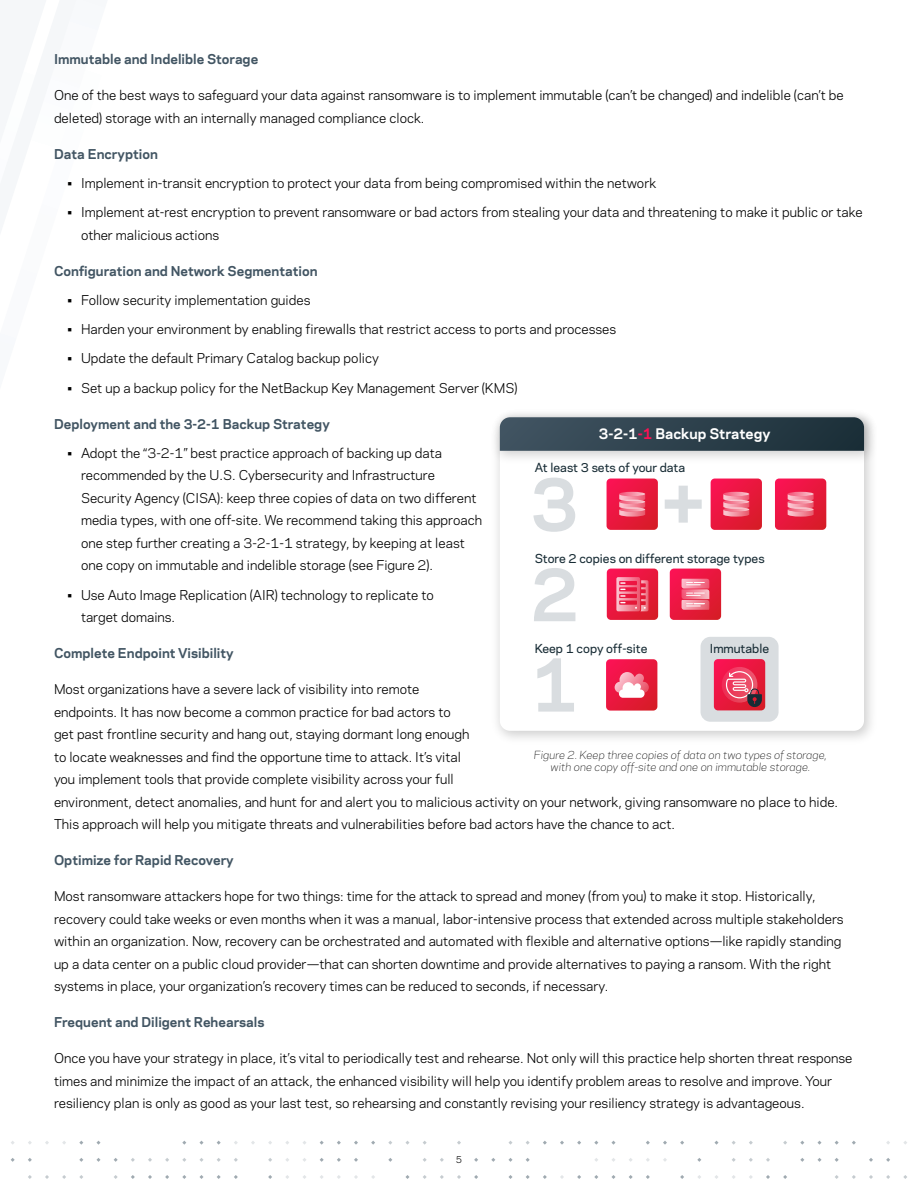
<style>
.page{position:relative;width:918px;height:1188px;background:#fff}
.page>*{position:absolute;margin:0;border:0;box-sizing:border-box;transform-origin:0 0}
.t1{font:700 68.4px "Polaris";color:#d9dde0}
.t2{font:700 13.65px "Polaris";color:#fff}
.Body_Copy{font:12.75px/22.5px "Polaris";color:#000}
.Paragraph_Subtitle{font:700 12.75px "Polaris";color:#425563}
.t3{font:500 11.7px "Polaris";color:#182c35}
.t4{font:italic 300 10.5px/12.6px "Polaris";color:#000;text-align:center}
.t5{font:9px "Polaris";color:#000}
.s1{color:#fc1255}
</style>
<div class="page">
<svg style="left:783px;top:1175px;width:4px;height:4px"></svg>
<svg style="left:766px;top:1158px;width:4px;height:4px"></svg>
<svg style="left:766px;top:1175px;width:4px;height:4px"></svg>
<svg style="left:749px;top:1158px;width:4px;height:4px"></svg>
<svg style="left:714px;top:1141px;width:5px;height:4px"></svg>
<svg style="left:697px;top:1158px;width:4px;height:4px"></svg>
<svg style="left:680px;top:1141px;width:4px;height:4px"></svg>
<svg style="left:680px;top:1175px;width:4px;height:4px"></svg>
<svg style="left:663px;top:1141px;width:4px;height:4px"></svg>
<svg style="left:646px;top:1141px;width:4px;height:4px"></svg>
<svg style="left:646px;top:1175px;width:4px;height:4px"></svg>
<svg style="left:629px;top:1175px;width:4px;height:4px"></svg>
<svg style="left:611px;top:1141px;width:5px;height:4px"></svg>
<svg style="left:611px;top:1175px;width:5px;height:4px"></svg>
<svg style="left:594px;top:1175px;width:4px;height:4px"></svg>
<svg style="left:577px;top:1141px;width:4px;height:4px"></svg>
<svg style="left:577px;top:1175px;width:4px;height:4px"></svg>
<svg style="left:560px;top:1141px;width:4px;height:4px"></svg>
<svg style="left:560px;top:1175px;width:4px;height:4px"></svg>
<svg style="left:543px;top:1141px;width:4px;height:4px"></svg>
<svg style="left:543px;top:1175px;width:4px;height:4px"></svg>
<svg style="left:526px;top:1158px;width:4px;height:4px"></svg>
<svg style="left:526px;top:1175px;width:4px;height:4px"></svg>
<svg style="left:508px;top:1141px;width:5px;height:4px"></svg>
<svg style="left:508px;top:1158px;width:5px;height:4px"></svg>
<svg style="left:508px;top:1175px;width:5px;height:4px"></svg>
<svg style="left:491px;top:1158px;width:4px;height:4px"></svg>
<svg style="left:474px;top:1158px;width:4px;height:4px"></svg>
<svg style="left:474px;top:1175px;width:4px;height:4px"></svg>
<svg style="left:457px;top:1141px;width:4px;height:4px"></svg>
<svg style="left:457px;top:1175px;width:4px;height:4px"></svg>
<svg style="left:440px;top:1158px;width:4px;height:4px"></svg>
<svg style="left:440px;top:1175px;width:4px;height:4px"></svg>
<svg style="left:423px;top:1175px;width:4px;height:4px"></svg>
<svg style="left:405px;top:1141px;width:5px;height:4px"></svg>
<svg style="left:405px;top:1175px;width:5px;height:4px"></svg>
<svg style="left:388px;top:1158px;width:4px;height:4px"></svg>
<svg style="left:371px;top:1141px;width:4px;height:4px"></svg>
<svg style="left:354px;top:1141px;width:4px;height:4px"></svg>
<svg style="left:354px;top:1158px;width:4px;height:4px"></svg>
<svg style="left:354px;top:1175px;width:4px;height:4px"></svg>
<svg style="left:337px;top:1141px;width:4px;height:4px"></svg>
<svg style="left:337px;top:1158px;width:4px;height:4px"></svg>
<svg style="left:320px;top:1158px;width:4px;height:4px"></svg>
<svg style="left:268px;top:1158px;width:4px;height:4px"></svg>
<svg style="left:268px;top:1175px;width:4px;height:4px"></svg>
<svg style="left:234px;top:1158px;width:4px;height:4px"></svg>
<svg style="left:234px;top:1175px;width:4px;height:4px"></svg>
<svg style="left:217px;top:1175px;width:4px;height:4px"></svg>
<svg style="left:199px;top:1141px;width:5px;height:4px"></svg>
<svg style="left:199px;top:1158px;width:5px;height:4px"></svg>
<svg style="left:199px;top:1175px;width:5px;height:4px"></svg>
<svg style="left:182px;top:1175px;width:4px;height:4px"></svg>
<svg style="left:165px;top:1158px;width:4px;height:4px"></svg>
<svg style="left:165px;top:1175px;width:4px;height:4px"></svg>
<svg style="left:148px;top:1158px;width:4px;height:4px"></svg>
<svg style="left:148px;top:1175px;width:4px;height:4px"></svg>
<svg style="left:131px;top:1158px;width:4px;height:4px"></svg>
<svg style="left:131px;top:1175px;width:4px;height:4px"></svg>
<svg style="left:114px;top:1158px;width:4px;height:4px"></svg>
<svg style="left:114px;top:1175px;width:4px;height:4px"></svg>
<svg style="left:96px;top:1141px;width:5px;height:4px"></svg>
<svg style="left:96px;top:1158px;width:5px;height:4px"></svg>
<svg style="left:79px;top:1158px;width:4px;height:4px"></svg>
<svg style="left:79px;top:1175px;width:4px;height:4px"></svg>
<svg style="left:62px;top:1175px;width:4px;height:4px"></svg>
<svg style="left:45px;top:1175px;width:4px;height:4px"></svg>
<svg style="left:28px;top:1158px;width:4px;height:4px"></svg>
<svg style="left:28px;top:1175px;width:4px;height:4px"></svg>
<svg style="left:11px;top:1158px;width:4px;height:4px"></svg>
<svg style="left:903px;top:1175px;width:4px;height:4px"></svg>
<svg style="left:886px;top:1158px;width:4px;height:4px"></svg>
<svg style="left:886px;top:1175px;width:4px;height:4px"></svg>
<svg style="left:869px;top:1158px;width:4px;height:4px"></svg>
<svg style="left:869px;top:1175px;width:4px;height:4px"></svg>
<svg style="left:852px;top:1141px;width:4px;height:4px"></svg>
<svg style="left:852px;top:1175px;width:4px;height:4px"></svg>
<svg style="left:835px;top:1158px;width:4px;height:4px"></svg>
<svg style="left:835px;top:1175px;width:4px;height:4px"></svg>
<svg style="left:817px;top:1141px;width:5px;height:4px"></svg>
<svg style="left:817px;top:1158px;width:5px;height:4px"></svg>
<svg style="left:800px;top:1158px;width:4px;height:4px"></svg>
<img style="left:492px;top:411px;width:384px;height:59px">
<svg style="left:500px;top:417px;width:364px;height:34px;background:#30434f"></svg>
<svg style="left:607px;top:479px;width:51px;height:51px;background:#eb3656"></svg>
<svg style="left:711px;top:479px;width:51px;height:51px;background:#eb3556"></svg>
<svg style="left:775px;top:479px;width:51px;height:51px;background:#eb3556"></svg>
<svg style="left:670px;top:569px;width:51px;height:51px;background:#ec415f"></svg>
<svg style="left:607px;top:569px;width:51px;height:51px;background:#eb3959"></svg>
<svg style="left:606px;top:659px;width:51px;height:52px;background:#ed4665"></svg>
<div style="left:701px;top:637px;width:78px;height:85px;background:#d9dde0;border-radius:10px"></div>
<svg style="left:714px;top:659px;width:51px;height:51px;background:#de3757"></svg>
<p class="Paragraph_Subtitle" style="left:54px;top:50px;width:206px">Immutable and Indelible Storage</p>
<p class="Body_Copy" style="left:54px;top:83px;width:791px">One of the best ways to safeguard your data against ransomware is to implement immutable (can’t be changed) and indelible (can’t be deleted) storage with an internally managed compliance clock.</p>
<p class="Paragraph_Subtitle" style="left:54px;top:144px;width:105px">Data Encryption</p>
<p class="Body_Copy" style="left:68px;top:171px;width:590px">• Implement in-transit encryption to protect your data from being compromised within the network</p>
<p class="Body_Copy" style="left:81px;top:200px;width:783px;text-indent:-14px">• Implement at-rest encryption to prevent ransomware or bad actors from stealing your data and threatening to make it public or take other malicious actions</p>
<p class="Paragraph_Subtitle" style="left:54px;top:261px;width:265px">Configuration and Network Segmentation</p>
<p class="Body_Copy" style="left:68px;top:288px;width:244px">• Follow security implementation guides</p>
<p class="Body_Copy" style="left:68px;top:317px;width:550px">• Harden your environment by enabling firewalls that restrict access to ports and processes</p>
<p class="Body_Copy" style="left:68px;top:347px;width:313px">• Update the default Primary Catalog backup policy</p>
<p class="Body_Copy" style="left:68px;top:376px;width:452px">• Set up a backup policy for the NetBackup Key Management Server (KMS)</p>
<p class="Paragraph_Subtitle" style="left:54px;top:414px;width:277px">Deployment and the 3-2-1 Backup Strategy</p>
<p class="Body_Copy" style="left:81px;top:441px;width:403px;text-indent:-14px">• Adopt the “3-2-1” best practice approach of backing up data recommended by the U. S. Cybersecurity and Infrastructure Security Agency (CISA): keep three copies of data on two different media types, with one off-site. We recommend taking this approach one step further creating a 3-2-1-1 strategy, by keeping at least one copy on immutable and indelible storage (see Figure 2).</p>
<p class="Body_Copy" style="left:81px;top:583px;width:354px;text-indent:-14px">• Use Auto Image Replication (AIR) technology to replicate to target domains.</p>
<p class="Paragraph_Subtitle" style="left:54px;top:644px;width:181px">Complete Endpoint Visibility</p>
<p class="Body_Copy" style="left:54px;top:677px;width:783px">Most organizations have a severe lack of visibility into remote<br>endpoints. It has now become a common practice for bad actors to<br>get past frontline security and hang out, staying dormant long enough<br>to locate weaknesses and find the opportune time to attack. It’s vital<br>you implement tools that provide complete visibility across your full<br>environment, detect anomalies, and hunt for and alert you to malicious activity on your network, giving ransomware no place to hide.<br>This approach will help you mitigate threats and vulnerabilities before bad actors have the chance to act.</p>
<p class="Paragraph_Subtitle" style="left:54px;top:851px;width:181px">Optimize for Rapid Recovery</p>
<p class="Body_Copy" style="left:54px;top:884px;width:791px">Most ransomware attackers hope for two things: time for the attack to spread and money (from you) to make it stop. Historically, recovery could take weeks or even months when it was a manual, labor-intensive process that extended across multiple stakeholders within an organization. Now, recovery can be orchestrated and automated with flexible and alternative options—like rapidly standing up a data center on a public cloud provider—that can shorten downtime and provide alternatives to paying a ransom. With the right systems in place, your organization’s recovery times can be reduced to seconds, if necessary.</p>
<p class="Paragraph_Subtitle" style="left:54px;top:1013px;width:212px">Frequent and Diligent Rehearsals</p>
<p class="Body_Copy" style="left:54px;top:1046px;width:800px">Once you have your strategy in place, it’s vital to periodically test and rehearse. Not only will this practice help shorten threat response times and minimize the impact of an attack, the enhanced visibility will help you identify problem areas to resolve and improve. Your resiliency plan is only as good as your last test, so rehearsing and constantly revising your resiliency strategy is advantageous.</p>
<p class="t2" style="left:599px;top:424px;width:173px">3-2-1<span class="s1">-1</span> Backup Strategy</p>
<p class="t1" style="left:531px;top:453px;width:178px">3 +</p>
<p class="t3" style="left:535px;top:459px;width:152px">At least 3 sets of your data</p>
<p class="t3" style="left:535px;top:549px;width:231px">Store 2 copies on different storage types</p>
<p class="t1" style="left:531px;top:543px;width:49px">2</p>
<p class="t3" style="left:535px;top:640px;width:114px">Keep 1 copy off-site</p>
<p class="t3" style="left:710px;top:640px;width:61px">Immutable</p>
<p class="t1" style="left:531px;top:634px;width:49px">1</p>
<p class="t4" style="left:534px;top:748px;width:294px">Figure 2. Keep three copies of data on two types of storage, with one copy off-site and one on immutable storage.</p>
<p class="t5" style="left:456px;top:1153px;width:8px">5</p>
</div>
